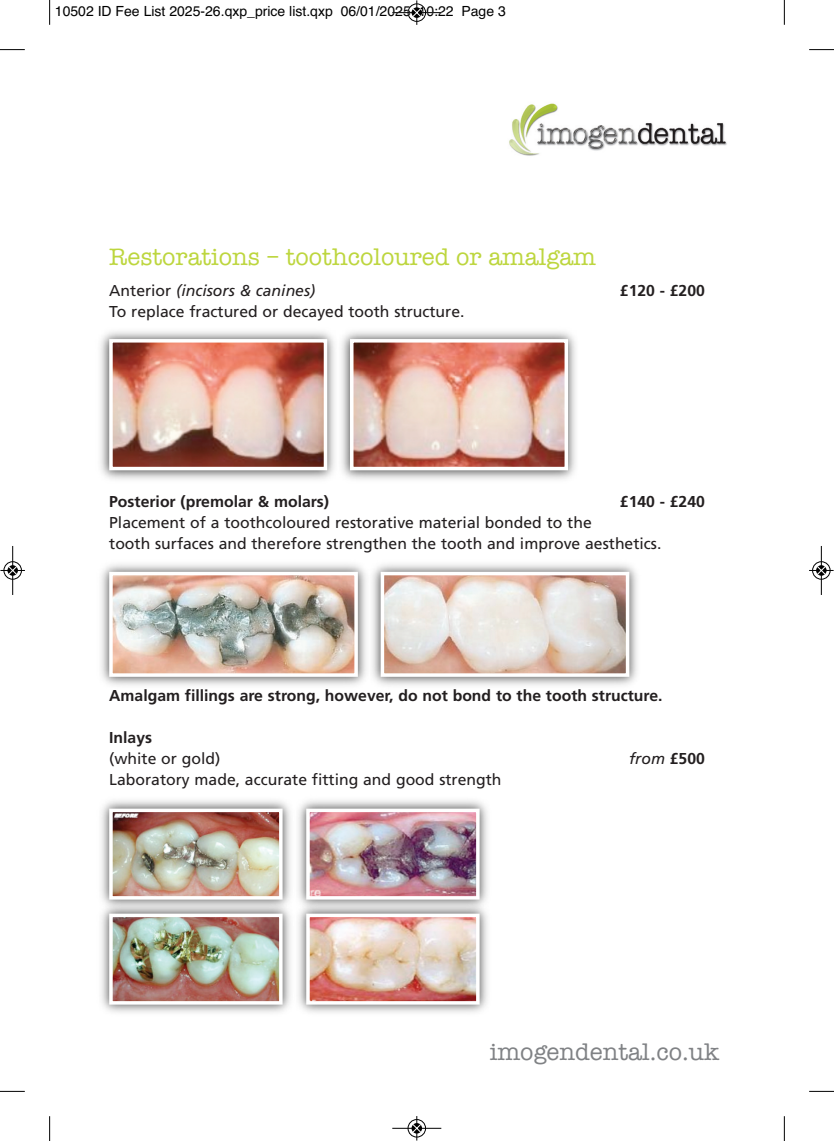
<style>
.page{position:relative;width:834px;height:1141px;background:#fff}
.page>*{position:absolute;margin:0;border:0;box-sizing:border-box;transform-origin:0 0}
.t1{font:24.5px "American Typewriter";color:#bdd63e}
.t2{font:24.5px "American Typewriter";color:#808285}
.t3{font:15.75px/21px "Frutiger";color:#231f20}
.t4{font:700 15.75px "Frutiger";color:#231f20}
.t5{font:italic 15.75px "Frutiger";color:#231f20}
.t6{font:14px "Helvetica";color:#000}
.s1{font-style:normal}
.s2{font-weight:700;font-style:normal}
</style>
<div class="page">
<img style="left:100px;top:331px;width:234px;height:149px">
<img style="left:114px;top:344px;width:208px;height:121px">
<div style="left:109px;top:339px;width:218px;height:131px;border:4px solid #fff"></div>
<img style="left:334px;top:331px;width:242px;height:149px">
<img style="left:355px;top:344px;width:208px;height:121px">
<div style="left:350px;top:339px;width:218px;height:131px;border:4px solid #fff"></div>
<img style="left:101px;top:564px;width:265px;height:122px">
<img style="left:114px;top:577px;width:239px;height:95px">
<div style="left:109px;top:572px;width:249px;height:105px;border:4px solid #fff"></div>
<img style="left:366px;top:564px;width:272px;height:122px">
<img style="left:385px;top:577px;width:239px;height:95px">
<div style="left:380px;top:572px;width:249px;height:105px;border:4px solid #fff"></div>
<img style="left:101px;top:800px;width:190px;height:98px">
<img style="left:114px;top:814px;width:163px;height:81px">
<div style="left:109px;top:809px;width:173px;height:91px;border:4px solid #fff"></div>
<img style="left:298px;top:800px;width:190px;height:98px">
<img style="left:311px;top:814px;width:163px;height:81px">
<div style="left:306px;top:809px;width:173px;height:91px;border:4px solid #fff"></div>
<img style="left:298px;top:898px;width:190px;height:115px">
<img style="left:311px;top:919px;width:163px;height:81px">
<div style="left:306px;top:914px;width:173px;height:91px;border:4px solid #fff"></div>
<img style="left:101px;top:898px;width:190px;height:115px">
<img style="left:114px;top:919px;width:163px;height:81px">
<div style="left:109px;top:914px;width:173px;height:91px;border:4px solid #fff"></div>
<img style="left:509px;top:103px;width:218px;height:53px">
<svg style="left:49px;top:0;width:1px;height:25px"></svg>
<svg style="left:0;top:49px;width:25px;height:1px"></svg>
<svg style="left:783px;top:0;width:1px;height:25px"></svg>
<svg style="left:809px;top:49px;width:24px;height:1px"></svg>
<svg style="left:49px;top:1116px;width:1px;height:25px"></svg>
<svg style="left:0;top:1091px;width:25px;height:1px"></svg>
<svg style="left:783px;top:1116px;width:1px;height:25px"></svg>
<svg style="left:809px;top:1091px;width:24px;height:1px"></svg>
<div style="left:407px;top:3px;width:19px;height:19px;border:1px solid #fff;border-radius:50%"></div>
<hr style="left:392px;top:12px;width:49px;height:1px;background:#000">
<div style="left:408px;top:4px;width:17px;height:18px;border:1px solid #000;border-radius:50%"></div>
<svg style="left:412px;top:0;width:9px;height:25px"></svg>
<div style="left:407px;top:1119px;width:19px;height:19px;border:1px solid #fff;border-radius:50%"></div>
<hr style="left:392px;top:1128px;width:49px;height:1px;background:#000">
<div style="left:408px;top:1119px;width:17px;height:18px;border:1px solid #000;border-radius:50%"></div>
<svg style="left:412px;top:1116px;width:9px;height:25px"></svg>
<div style="left:3px;top:561px;width:19px;height:19px;border:1px solid #fff;border-radius:50%"></div>
<hr style="left:12px;top:546px;width:1px;height:49px;background:#000">
<div style="left:4px;top:561px;width:18px;height:18px;border:1px solid #000;border-radius:50%"></div>
<svg style="left:0;top:566px;width:25px;height:9px"></svg>
<div style="left:811px;top:561px;width:19px;height:19px;border:1px solid #fff;border-radius:50%"></div>
<hr style="left:820px;top:546px;width:1px;height:49px;background:#000">
<div style="left:812px;top:561px;width:18px;height:18px;border:1px solid #000;border-radius:50%"></div>
<svg style="left:809px;top:566px;width:24px;height:9px"></svg>
<p class="t6" style="left:55px;top:3px;width:452px">10502 ID Fee List 2025-26.qxp_price list.qxp 06/01/2025 10:22 Page 3</p>
<h1 class="t1" style="left:109px;top:238px;width:488px">Restorations – toothcoloured or amalgam</h1>
<p class="t5" style="left:109px;top:284px;width:208px"><span class="s1">Anterior</span> (incisors &amp; canines)</p>
<p class="t4" style="left:619px;top:284px;width:86px">£120 - £200</p>
<p class="t3" style="left:109px;top:302px;width:357px">To replace fractured or decayed tooth structure.</p>
<p class="t4" style="left:109px;top:495px;width:221px">Posterior (premolar &amp; molars)</p>
<p class="t4" style="left:619px;top:495px;width:86px">£140 - £240</p>
<p class="t3" style="left:109px;top:513px;width:553px">Placement of a toothcoloured restorative material bonded to the<br>tooth surfaces and therefore strengthen the tooth and improve aesthetics.</p>
<p class="t4" style="left:109px;top:689px;width:554px">Amalgam fillings are strong, however, do not bond to the tooth structure.</p>
<p class="t4" style="left:109px;top:731px;width:44px">Inlays</p>
<p class="t3" style="left:109px;top:749px;width:113px">(white or gold)</p>
<p class="t5" style="left:629px;top:752px;width:77px">from <span class="s2">£500</span></p>
<p class="t3" style="left:109px;top:770px;width:394px">Laboratory made, accurate fitting and good strength</p>
<h1 class="t2" style="left:490px;top:1033px;width:231px">imogendental.co.uk</h1>
</div>
